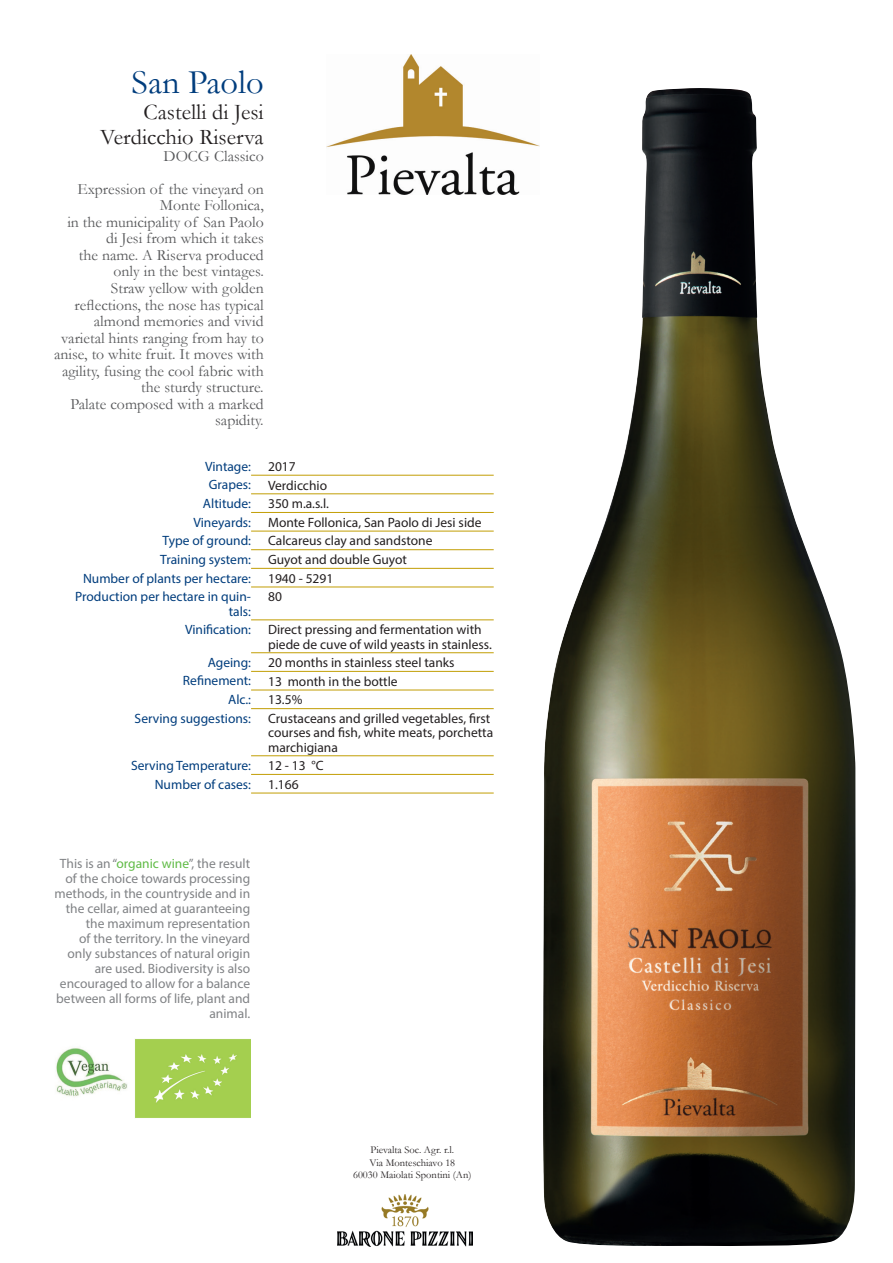
<style>
.page{position:relative;width:893px;height:1263px;background:#fff}
.page>*{position:absolute;margin:0;border:0;box-sizing:border-box;transform-origin:0 0}
.t1{font:34.5px "Garamond";color:#013d7d}
.t2{font:22.5px/25.5px "Garamond";color:#231f20;text-align:right}
.t3{font:15.75px/16.5px "Garamond";color:#57585a;text-align:right}
.t4{font:13.5px/14.2px "Myriad Pro";color:#231f20}
.t5{font:13.5px/15px "Myriad Pro";color:#808285;text-align:right}
.t6{font:13.5px/14.2px "Myriad Pro";color:#013d7d;text-align:right}
.t7{font:10.5px/12.6px "Garamond";color:#231f20;text-align:center}
.s1{color:#60bb46}
</style>
<div class="page">
<hr style="left:251px;top:774px;width:243px;height:1px;background:#c29e05">
<hr style="left:251px;top:793px;width:243px;height:1px;background:#c29e05">
<hr style="left:251px;top:475px;width:243px;height:1px;background:#c29e05">
<hr style="left:251px;top:494px;width:243px;height:1px;background:#c29e05">
<hr style="left:251px;top:512px;width:243px;height:1px;background:#c29e05">
<hr style="left:251px;top:531px;width:243px;height:1px;background:#c29e05">
<hr style="left:251px;top:549px;width:243px;height:1px;background:#c29e05">
<hr style="left:251px;top:568px;width:243px;height:1px;background:#c29e05">
<hr style="left:251px;top:587px;width:243px;height:1px;background:#c29e05">
<hr style="left:251px;top:620px;width:243px;height:1px;background:#c29e05">
<hr style="left:251px;top:652px;width:243px;height:1px;background:#c29e05">
<hr style="left:251px;top:671px;width:243px;height:1px;background:#c29e05">
<hr style="left:251px;top:690px;width:243px;height:1px;background:#c29e05">
<hr style="left:251px;top:708px;width:243px;height:1px;background:#c29e05">
<hr style="left:251px;top:755px;width:243px;height:1px;background:#c29e05">
<img style="left:326px;top:54px;width:213px;height:140px">
<img style="left:337px;top:1194px;width:136px;height:53px">
<img style="left:56px;top:1048px;width:72px;height:49px">
<img style="left:135px;top:1039px;width:115px;height:79px">
<img style="left:543px;top:88px;width:312px;height:1158px">
<h1 class="t1" style="left:132px;top:59px;width:134px">San Paolo</h1>
<h2 class="t2" style="left:100px;top:99px;width:165px">Castelli di Jesi<br>Verdicchio Riserva</h2>
<p class="t3" style="left:77px;top:139px;width:188px;line-height:33px">DOCG Classico<br>Expression of the vineyard on</p>
<p class="t3" style="left:54px;top:197px;width:211px">Monte Follonica,<br>in the municipality of San Paolo di Jesi from which it takes<br>the name. A Riserva produced only in the best vintages.<br>Straw yellow with golden reflections, the nose has typical almond memories and vivid varietal hints ranging from hay to anise, to white fruit. It moves with agility, fusing the cool fabric with the sturdy structure.<br>Palate composed with a marked sapidity.</p>
<p class="t6" style="left:205px;top:459px;width:47px">Vintage:</p>
<p class="t4" style="left:268px;top:459px;width:29px">2017</p>
<p class="t6" style="left:209px;top:477px;width:44px">Grapes:</p>
<p class="t4" style="left:268px;top:478px;width:60px">Verdicchio</p>
<p class="t6" style="left:203px;top:496px;width:50px">Altitude:</p>
<p class="t4" style="left:268px;top:496px;width:62px">350 m.a.s.l.</p>
<p class="t6" style="left:193px;top:515px;width:59px">Vineyards:</p>
<p class="t4" style="left:268px;top:515px;width:215px">Monte Follonica, San Paolo di Jesi side</p>
<p class="t6" style="left:163px;top:534px;width:90px">Type of ground:</p>
<p class="t4" style="left:268px;top:534px;width:166px">Calcareus clay and sandstone</p>
<p class="t6" style="left:160px;top:552px;width:92px">Training system:</p>
<p class="t4" style="left:268px;top:552px;width:140px">Guyot and double Guyot</p>
<p class="t6" style="left:83px;top:571px;width:170px">Number of plants per hectare:</p>
<p class="t4" style="left:268px;top:571px;width:67px">1940 - 5291</p>
<p class="t6" style="left:75px;top:589px;width:177px">Production per hectare in quin&shy;tals:</p>
<p class="t4" style="left:268px;top:589px;width:15px">80</p>
<p class="t6" style="left:185px;top:622px;width:68px">Vinification:</p>
<p class="t4" style="left:268px;top:622px;width:225px">Direct pressing and fermentation with piede de cuve of wild yeasts in stainless.</p>
<p class="t6" style="left:208px;top:655px;width:45px">Ageing:</p>
<p class="t4" style="left:268px;top:655px;width:188px">20 months in stainless steel tanks</p>
<p class="t6" style="left:183px;top:673px;width:70px">Refinement:</p>
<p class="t4" style="left:268px;top:674px;width:131px">13 month in the bottle</p>
<p class="t6" style="left:228px;top:692px;width:24px">Alc.:</p>
<p class="t4" style="left:268px;top:692px;width:36px">13.5%</p>
<p class="t6" style="left:135px;top:711px;width:118px">Serving suggestions:</p>
<p class="t4" style="left:268px;top:711px;width:227px">Crustaceans and grilled vegetables, first courses and fish, white meats, porchetta marchigiana</p>
<p class="t6" style="left:131px;top:758px;width:122px">Serving Temperature:</p>
<p class="t4" style="left:268px;top:758px;width:57px">12 - 13 °C</p>
<p class="t6" style="left:155px;top:777px;width:98px">Number of cases:</p>
<p class="t4" style="left:268px;top:777px;width:32px">1.166</p>
<p class="t5" style="left:55px;top:855px;width:197px">This is an “<span class="s1">organic wine</span>”, the result of the choice towards processing methods, in the countryside and in the cellar, aimed at guaranteeing the maximum representation<br>of the territory. In the vineyard only substances of natural origin are used. Biodiversity is also encouraged to allow for a balance between all forms of life, plant and animal.</p>
<p class="t7" style="left:353px;top:1143px;width:120px">Pievalta Soc. Agr. r.l.<br>Via Monteschiavo 18<br>60030 Maiolati Spontini (An)</p>
</div>
